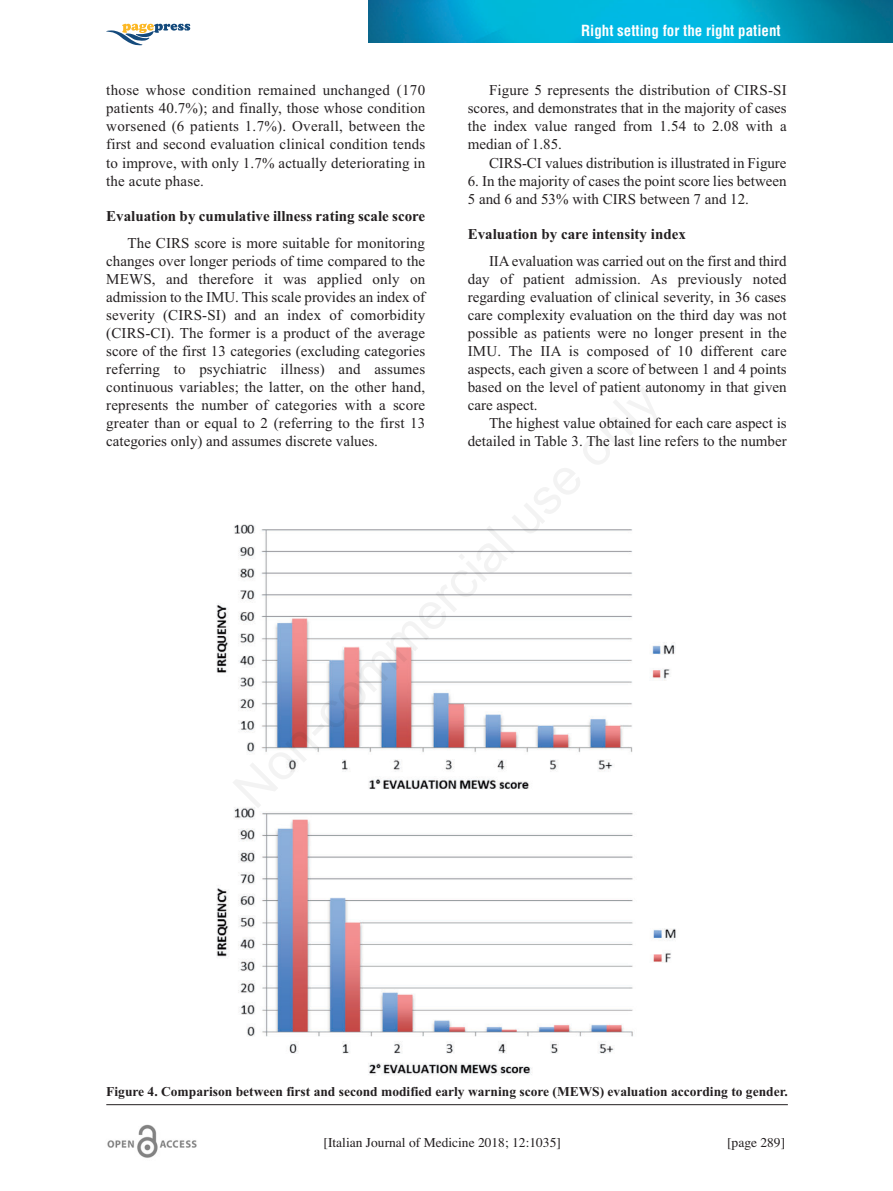
<style>
.page{position:relative;width:893px;height:1191px;background:#fff}
.page>*{position:absolute;margin:0;border:0;box-sizing:border-box;transform-origin:0 0}
.t1{font:15px/18px "Times New Roman";color:#231f20;text-align:justify}
.t2{font:700 15px "Times New Roman";color:#231f20}
.t3{font:700 condensed 15px "Helvetica";color:#fff}
.t4{font:700 13.5px "Times New Roman";color:#231f20}
.t5{font:13.5px "Times";color:#231f20}
</style>
<div class="page">
<img style="left:368px;top:0;width:525px;height:42px">
<svg style="left:106px;top:23px;width:84px;height:22px"></svg>
<img style="left:107px;top:1124px;width:90px;height:34px">
<img style="left:216px;top:524px;width:460px;height:552px">
<hr style="left:106px;top:1104px;width:682px;height:1px;background:#231f20">
<p class="t1" style="left:106px;top:81px;width:320px">those whose condition remained unchanged (170 patients 40.7%); and finally, those whose condition worsened (6 patients 1.7%). Overall, between the first and second evaluation clinical condition tends to improve, with only 1.7% actually deteriorating in the acute phase.</p>
<p class="t2" style="left:106px;top:207px;width:320px">Evaluation by cumulative illness rating scale score</p>
<p class="t1" style="left:106px;top:234px;width:320px;text-indent:21px">The CIRS score is more suitable for monitoring changes over longer periods of time compared to the MEWS, and therefore it was applied only on admission to the IMU. This scale provides an index of severity (CIRS-SI) and an index of comorbidity (CIRS-CI). The former is a product of the average score of the first 13 categories (excluding categories referring to psychiatric illness) and assumes continuous variables; the latter, on the other hand, represents the number of categories with a score greater than or equal to 2 (referring to the first 13 categories only) and assumes discrete values.</p>
<p class="t3" style="left:581px;top:22px;width:201px">Right setting for the right patient</p>
<p class="t1" style="left:468px;top:81px;width:320px;text-indent:21px">Figure 5 represents the distribution of CIRS-SI scores, and demonstrates that in the majority of cases the index value ranged from 1.54 to 2.08 with a median of 1.85.</p>
<p class="t1" style="left:489px;top:153px;width:299px">CIRS-CI values distribution is illustrated in Figure</p>
<p class="t1" style="left:468px;top:171px;width:320px">6. In the majority of cases the point score lies between<br>5 and 6 and 53% with CIRS between 7 and 12.</p>
<p class="t2" style="left:468px;top:225px;width:220px">Evaluation by care intensity index</p>
<p class="t1" style="left:468px;top:252px;width:320px;text-indent:21px">IIA evaluation was carried out on the first and third day of patient admission. As previously noted regarding evaluation of clinical severity, in 36 cases care complexity evaluation on the third day was not possible as patients were no longer present in the IMU. The IIA is composed of 10 different care aspects, each given a score of between 1 and 4 points based on the level of patient autonomy in that given care aspect.</p>
<p class="t1" style="left:468px;top:414px;width:320px;text-align:right">The highest value obtained for each care aspect is detailed in Table 3. The last line refers to the number</p>
<p class="t4" style="left:106px;top:1083px;width:683px">Figure 4. Comparison between first and second modified early warning score (MEWS) evaluation according to gender.</p>
<p class="t5" style="left:324px;top:1134px;width:239px">[Italian Journal of Medicine 2018; 12:1035]</p>
<p class="t5" style="left:727px;top:1134px;width:60px">[page 289]</p>
</div>
